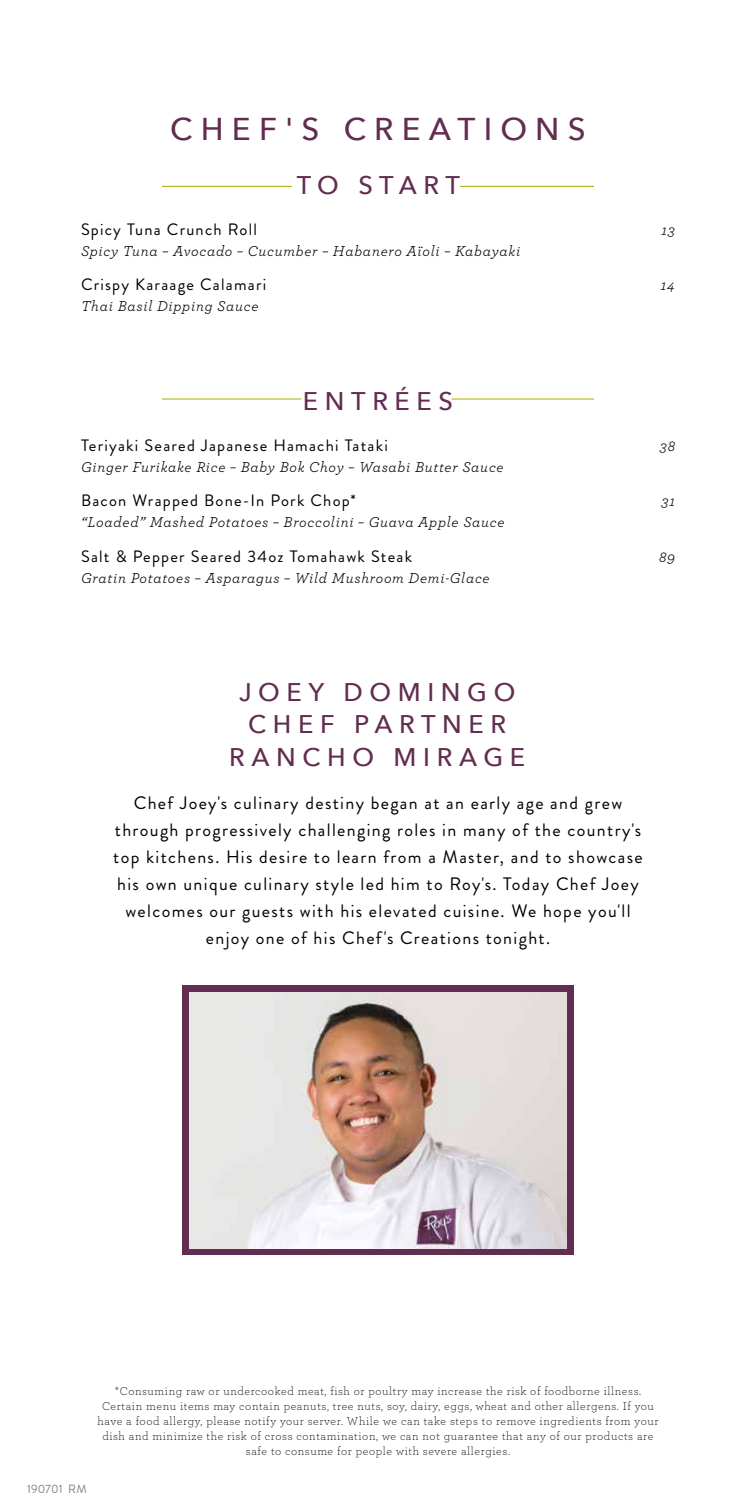
<style>
.page{position:relative;width:756px;height:1512px;background:#fff}
.page>*{position:absolute;margin:0;border:0;box-sizing:border-box;transform-origin:0 0}
.t1{font:500 31.5px "Avenir Next";letter-spacing:.26em;color:#622d50}
.t2{font:500 25.5px/33px "Avenir Next";letter-spacing:.26em;color:#622d50;text-align:center}
.t3{font:18px/27px "Brandon Grotesque";letter-spacing:.075em;color:#000;text-align:center}
.t4{font:16.5px "Brandon Grotesque";letter-spacing:.075em;color:#000}
.t5{font:italic 15px "Archer";letter-spacing:.05em;color:#000}
.t6{font:300 12px/15px "Archer";letter-spacing:.05em;color:#000;text-align:center}
.t7{font:12px "Brandon Grotesque";letter-spacing:.01em;color:#808285}
</style>
<div class="page">
<hr style="left:162px;top:399px;width:139px;height:1px;background:#a8ad00">
<hr style="left:451px;top:399px;width:143px;height:1px;background:#a8ad00">
<hr style="left:162px;top:186px;width:130px;height:1px;background:#a8ad00">
<hr style="left:460px;top:186px;width:134px;height:1px;background:#a8ad00">
<div style="left:182px;top:986px;width:392px;height:270px;background:#622d50"></div>
<img style="left:189px;top:992px;width:378px;height:257px">
<h1 class="t1" style="left:170px;top:102px;width:417px">CHEF'S CREATIONS</h1>
<h2 class="t2" style="left:297px;top:168px;width:165px">TO START</h2>
<h3 class="t4" style="left:81px;top:218px;width:177px">Spicy Tuna Crunch Roll</h3>
<p class="t5" style="left:661px;top:219px;width:15px">13</p>
<p class="t5" style="left:81px;top:240px;width:441px">Spicy Tuna – Avocado – Cucumber – Habanero Aïoli – Kabayaki</p>
<h3 class="t4" style="left:81px;top:273px;width:187px">Crispy Karaage Calamari</h3>
<p class="t5" style="left:661px;top:275px;width:16px">14</p>
<p class="t5" style="left:81px;top:296px;width:179px">Thai Basil Dipping Sauce</p>
<h2 class="t2" style="left:303px;top:384px;width:152px">ENTRÉES</h2>
<h3 class="t4" style="left:81px;top:434px;width:308px">Teriyaki Seared Japanese Hamachi Tataki</h3>
<p class="t5" style="left:660px;top:435px;width:17px">38</p>
<p class="t5" style="left:81px;top:456px;width:424px">Ginger Furikake Rice – Baby Bok Choy – Wasabi Butter Sauce</p>
<h3 class="t4" style="left:81px;top:489px;width:276px">Bacon Wrapped Bone-In Pork Chop*</h3>
<p class="t5" style="left:661px;top:491px;width:15px">31</p>
<p class="t5" style="left:81px;top:512px;width:425px">“Loaded” Mashed Potatoes – Broccolini – Guava Apple Sauce</p>
<h3 class="t4" style="left:81px;top:545px;width:333px">Salt &amp; Pepper Seared 34oz Tomahawk Steak</h3>
<p class="t5" style="left:659px;top:546px;width:17px">89</p>
<p class="t5" style="left:81px;top:567px;width:410px">Gratin Potatoes – Asparagus – Wild Mushroom Demi-Glace</p>
<h2 class="t2" style="left:229px;top:674px;width:298px">JOEY DOMINGO<br>CHEF PARTNER<br>RANCHO MIRAGE</h2>
<p class="t3" style="left:113px;top:790px;width:531px">Chef Joey's culinary destiny began at an early age and grew through progressively challenging roles in many of the country's top kitchens. His desire to learn from a Master, and to showcase his own unique culinary style led him to Roy's. Today Chef Joey welcomes our guests with his elevated cuisine. We hope you'll enjoy one of his Chef's Creations tonight.</p>
<p class="t7" style="left:27px;top:1481px;width:61px">190701 RM</p>
<p class="t6" style="left:98px;top:1383px;width:562px">*Consuming raw or undercooked meat, fish or poultry may increase the risk of foodborne illness.<br>Certain menu items may contain peanuts, tree nuts, soy, dairy, eggs, wheat and other allergens. If you have a food allergy, please notify your server. While we can take steps to remove ingredients from your dish and minimize the risk of cross contamination, we can not guarantee that any of our products are safe to consume for people with severe allergies.</p>
</div>
